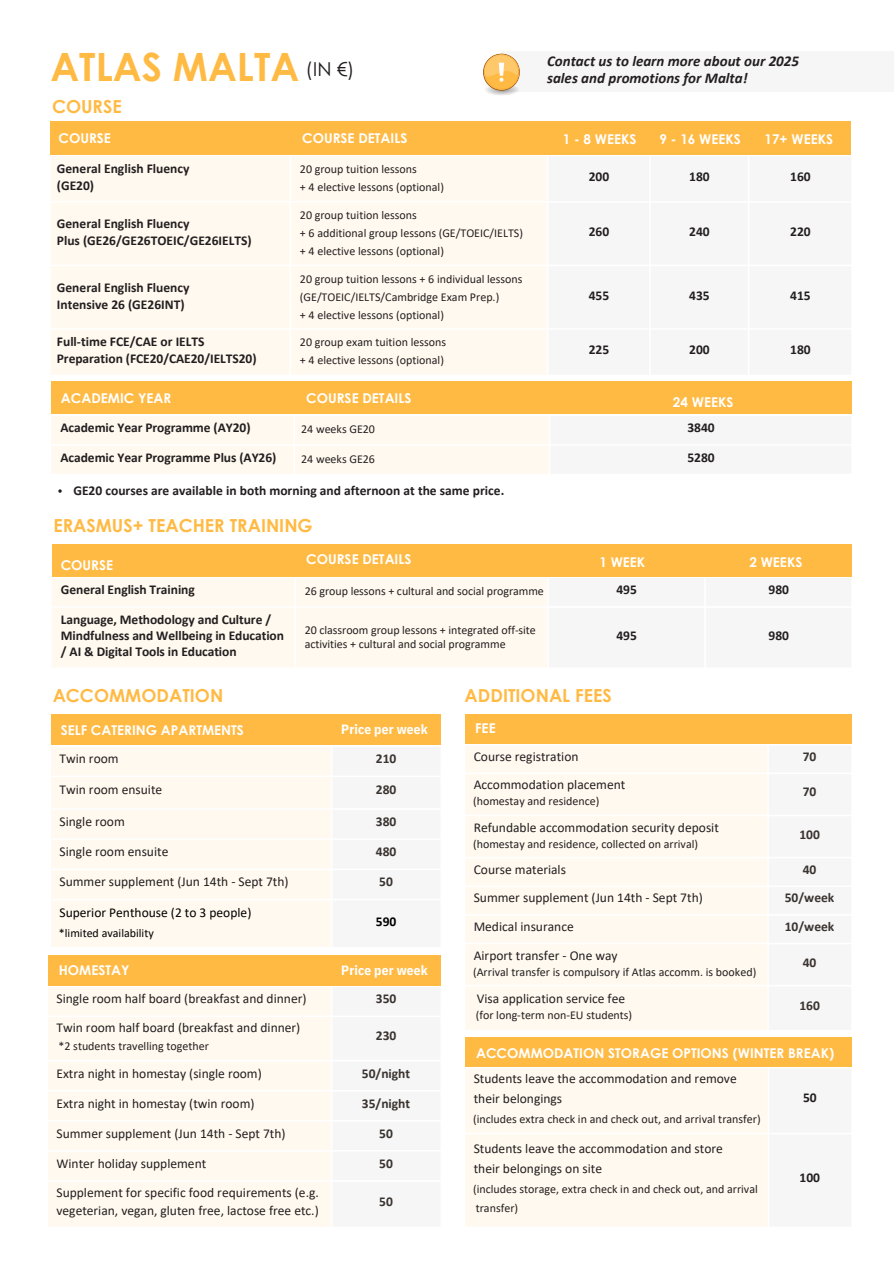
<style>
.page{position:relative;width:894px;height:1264px;background:#fff}
.page>*{position:absolute;margin:0;border:0;box-sizing:border-box;transform-origin:0 0}
.t1{font:700 39px "Century Gothic";color:#ffba44}
.t2{font:700 18px "Century Gothic";color:#ffba44}
.t3{font:italic 700 15px/16.8px "Calibri";color:#231f20}
.t4{font:13.5px/20px "Calibri";color:#231f20}
.t5{font:700 13.5px/17px "Calibri";color:#231f20}
.t6{font:700 13.5px "Century Gothic";color:#fff}
.t7{font:700 13.5px "Calibri";color:#3a3330}
.t8{font:13.5px "Calibri";color:#000}
.t9{font:700 13.5px "Calibri";color:#000}
.t10{font:700 13.35px "IBM Plex Sans Cond";letter-spacing:.01em;color:#fff}
.t11{font:12px/18px "Calibri";color:#231f20}
.t12{font:12px "Calibri";color:#000}
.s1{font-weight:400;font-size:19.2px;color:#231f20}
</style>
<div class="page">
<div style="left:50px;top:121px;width:801px;height:33px;background:#ffba44"></div>
<div style="left:51px;top:156px;width:495px;height:219px;background:#fff9ef"></div>
<div style="left:51px;top:381px;width:800px;height:33px;background:#ffba44"></div>
<div style="left:51px;top:416px;width:498px;height:58px;background:#fff9ef"></div>
<div style="left:48px;top:954px;width:392px;height:31px;background:#ffba44"></div>
<div style="left:48px;top:987px;width:283px;height:239px;background:#fff9ef"></div>
<div style="left:465px;top:1037px;width:386px;height:30px;background:#ffba44"></div>
<div style="left:465px;top:1069px;width:302px;height:157px;background:#fff9ef"></div>
<div style="left:465px;top:714px;width:386px;height:30px;background:#ffba44"></div>
<div style="left:465px;top:746px;width:302px;height:283px;background:#fff9ef"></div>
<div style="left:52px;top:544px;width:799px;height:32px;background:#ffba44"></div>
<div style="left:52px;top:578px;width:495px;height:89px;background:#fff9ef"></div>
<div style="left:501px;top:52px;width:392px;height:40px;background:#f6f6f6"></div>
<svg style="left:483px;top:53px;width:37px;height:42px"></svg>
<div style="left:51px;top:714px;width:389px;height:31px;background:#ffba44"></div>
<div style="left:51px;top:747px;width:280px;height:199px;background:#fff9ef"></div>
<svg style="left:58px;top:489px;width:4px;height:4px"></svg>
<h1 class="t1" style="left:50px;top:42px;width:305px">ATLAS MALTA <span class="s1">(IN €)</span></h1>
<h2 class="t2" style="left:52px;top:95px;width:71px">COURSE</h2>
<p class="t3" style="left:547px;top:54px;width:253px">Contact us to learn more about our 2025 sales and promotions for Malta!</p>
<p class="t6" style="left:591px;top:126px;width:37px">9-16</p>
<p class="t6" style="left:691px;top:126px;width:29px">16 +</p>
<p class="t6" style="left:58px;top:130px;width:54px">COURSE</p>
<p class="t6" style="left:302px;top:129px;width:107px">COURSE DETAILS</p>
<p class="t6" style="left:562px;top:130px;width:75px">1 - 8 WEEKS</p>
<p class="t6" style="left:659px;top:130px;width:83px">9 - 16 WEEKS</p>
<p class="t6" style="left:764px;top:130px;width:70px">17+ WEEKS</p>
<p class="t5" style="left:57px;top:161px;width:134px">General English Fluency (GE20)</p>
<p class="t11" style="left:300px;top:160px;width:145px">20 group tuition lessons<br>+ 4 elective lessons (optional)</p>
<p class="t5" style="left:588px;top:169px;width:22px">200</p>
<p class="t5" style="left:689px;top:169px;width:22px">180</p>
<p class="t5" style="left:790px;top:169px;width:22px">160</p>
<p class="t5" style="left:57px;top:216px;width:196px">General English Fluency<br>Plus (GE26/GE26TOEIC/GE26IELTS)</p>
<p class="t11" style="left:300px;top:207px;width:224px">20 group tuition lessons<br>+ 6 additional group lessons (GE/TOEIC/IELTS) + 4 elective lessons (optional)</p>
<p class="t5" style="left:588px;top:224px;width:22px">260</p>
<p class="t5" style="left:689px;top:224px;width:22px">240</p>
<p class="t5" style="left:790px;top:224px;width:22px">220</p>
<p class="t5" style="left:57px;top:280px;width:134px">General English Fluency<br>Intensive 26 (GE26INT)</p>
<p class="t11" style="left:300px;top:270px;width:224px">20 group tuition lessons + 6 individual lessons (GE/TOEIC/IELTS/Cambridge Exam Prep.)<br>+ 4 elective lessons (optional)</p>
<p class="t5" style="left:588px;top:288px;width:22px">455</p>
<p class="t5" style="left:689px;top:288px;width:22px">435</p>
<p class="t5" style="left:790px;top:288px;width:22px">415</p>
<p class="t5" style="left:57px;top:334px;width:201px">Full-time FCE/CAE or IELTS<br>Preparation (FCE20/CAE20/IELTS20)</p>
<p class="t11" style="left:300px;top:334px;width:148px">20 group exam tuition lessons + 4 elective lessons (optional)</p>
<p class="t5" style="left:588px;top:342px;width:22px">225</p>
<p class="t5" style="left:689px;top:342px;width:22px">200</p>
<p class="t5" style="left:790px;top:342px;width:22px">180</p>
<p class="t6" style="left:61px;top:389px;width:112px">ACADEMIC YEAR</p>
<p class="t6" style="left:306px;top:389px;width:107px">COURSE DETAILS</p>
<p class="t6" style="left:672px;top:393px;width:62px">24 WEEKS</p>
<p class="t5" style="left:60px;top:420px;width:191px">Academic Year Programme (AY20)</p>
<p class="t11" style="left:301px;top:421px;width:75px">24 weeks GE20</p>
<p class="t5" style="left:687px;top:420px;width:29px">3840</p>
<p class="t5" style="left:60px;top:450px;width:217px">Academic Year Programme Plus (AY26)</p>
<p class="t11" style="left:301px;top:451px;width:75px">24 weeks GE26</p>
<p class="t5" style="left:687px;top:450px;width:29px">5280</p>
<p class="t5" style="left:73px;top:483px;width:432px">GE20 courses are available in both morning and afternoon at the same price.</p>
<h2 class="t2" style="left:53px;top:514px;width:261px">ERASMUS+ TEACHER TRAINING</h2>
<p class="t6" style="left:61px;top:556px;width:54px">COURSE</p>
<p class="t6" style="left:306px;top:551px;width:107px">COURSE DETAILS</p>
<p class="t6" style="left:599px;top:553px;width:47px">1 WEEK</p>
<p class="t6" style="left:749px;top:553px;width:54px">2 WEEKS</p>
<p class="t5" style="left:61px;top:582px;width:135px">General English Training</p>
<p class="t11" style="left:305px;top:583px;width:240px">26 group lessons + cultural and social programme</p>
<p class="t5" style="left:616px;top:582px;width:22px">495</p>
<p class="t5" style="left:768px;top:582px;width:22px">980</p>
<p class="t5" style="left:61px;top:612px;width:224px;line-height:16px">Language, Methodology and Culture /<br>Mindfulness and Wellbeing in Education / AI &amp; Digital Tools in Education</p>
<p class="t11" style="left:305px;top:624px;width:232px;line-height:14px">20 classroom group lessons + integrated off-site activities + cultural and social programme</p>
<p class="t5" style="left:616px;top:628px;width:22px">495</p>
<p class="t5" style="left:768px;top:628px;width:22px">980</p>
<h2 class="t2" style="left:53px;top:684px;width:172px">ACCOMMODATION</h2>
<p class="t6" style="left:61px;top:721px;width:185px">SELF CATERING APARTMENTS</p>
<p class="t10" style="left:341px;top:720px;width:88px">Price per week</p>
<p class="t4" style="left:59px;top:749px;width:61px">Twin room</p>
<p class="t7" style="left:376px;top:753px;width:22px">210</p>
<p class="t4" style="left:59px;top:781px;width:104px">Twin room ensuite</p>
<p class="t7" style="left:376px;top:784px;width:22px">280</p>
<p class="t4" style="left:59px;top:812px;width:67px">Single room</p>
<p class="t7" style="left:376px;top:816px;width:22px">380</p>
<p class="t4" style="left:59px;top:842px;width:110px">Single room ensuite</p>
<p class="t4" style="left:59px;top:873px;width:230px">Summer supplement (Jun 14th - Sept 7th)</p>
<p class="t7" style="left:379px;top:876px;width:15px">50</p>
<p class="t8" style="left:59px;top:906px;width:193px">Superior Penthouse (2 to 3 people)</p>
<p class="t12" style="left:59px;top:927px;width:96px">*limited availability</p>
<p class="t9" style="left:376px;top:915px;width:22px">590</p>
<p class="t6" style="left:59px;top:961px;width:72px">HOMESTAY</p>
<p class="t10" style="left:341px;top:961px;width:88px">Price per week</p>
<p class="t4" style="left:56px;top:989px;width:251px">Single room half board (breakfast and dinner)</p>
<p class="t7" style="left:376px;top:993px;width:22px">350</p>
<p class="t4" style="left:56px;top:1018px;width:245px">Twin room half board (breakfast and dinner)</p>
<p class="t11" style="left:58px;top:1038px;width:152px">*2 students travelling together</p>
<p class="t7" style="left:376px;top:1030px;width:22px">230</p>
<p class="t4" style="left:56px;top:1064px;width:207px">Extra night in homestay (single room)</p>
<p class="t7" style="left:362px;top:1067px;width:50px">50/night</p>
<p class="t4" style="left:56px;top:1094px;width:199px">Extra night in homestay (twin room)</p>
<p class="t7" style="left:362px;top:1097px;width:50px">35/night</p>
<p class="t4" style="left:56px;top:1124px;width:230px">Summer supplement (Jun 14th - Sept 7th)</p>
<p class="t7" style="left:379px;top:1127px;width:15px">50</p>
<p class="t4" style="left:56px;top:1154px;width:151px">Winter holiday supplement</p>
<p class="t7" style="left:379px;top:1157px;width:15px">50</p>
<p class="t4" style="left:56px;top:1184px;width:264px;line-height:18px">Supplement for specific food requirements (e.g. vegeterian, vegan, gluten free, lactose free etc.)</p>
<p class="t7" style="left:379px;top:1195px;width:15px">50</p>
<h2 class="t2" style="left:464px;top:684px;width:149px">ADDITIONAL FEES</h2>
<p class="t6" style="left:475px;top:719px;width:22px">FEE</p>
<p class="t4" style="left:473px;top:747px;width:106px">Course registration</p>
<p class="t7" style="left:802px;top:750px;width:15px">70</p>
<p class="t4" style="left:473px;top:776px;width:153px">Accommodation placement</p>
<p class="t11" style="left:473px;top:793px;width:128px">(homestay and residence)</p>
<p class="t7" style="left:802px;top:786px;width:15px">70</p>
<p class="t4" style="left:473px;top:818px;width:246px">Refundable accommodation security deposit</p>
<p class="t11" style="left:473px;top:835px;width:226px">(homestay and residence, collected on arrival)</p>
<p class="t7" style="left:799px;top:828px;width:22px">100</p>
<p class="t4" style="left:473px;top:860px;width:94px">Course materials</p>
<p class="t7" style="left:802px;top:863px;width:15px">40</p>
<p class="t4" style="left:473px;top:889px;width:230px">Summer supplement (Jun 14th - Sept 7th)</p>
<p class="t7" style="left:784px;top:892px;width:51px">50/week</p>
<p class="t4" style="left:473px;top:917px;width:101px">Medical insurance</p>
<p class="t7" style="left:784px;top:920px;width:51px">10/week</p>
<p class="t4" style="left:473px;top:946px;width:145px">Airport transfer - One way</p>
<p class="t11" style="left:473px;top:963px;width:285px">(Arrival transfer is compulsory if Atlas accomm. is booked)</p>
<p class="t7" style="left:802px;top:956px;width:15px">40</p>
<p class="t4" style="left:476px;top:989px;width:150px">Visa application service fee</p>
<p class="t11" style="left:475px;top:1006px;width:158px">(for long-term non-EU students)</p>
<p class="t7" style="left:799px;top:999px;width:22px">160</p>
<p class="t6" style="left:476px;top:1044px;width:359px">ACCOMMODATION STORAGE OPTIONS (WINTER BREAK)</p>
<p class="t4" style="left:473px;top:1069px;width:264px">Students leave the accommodation and remove their belongings</p>
<p class="t11" style="left:473px;top:1110px;width:289px">(includes extra check in and check out, and arrival transfer)</p>
<p class="t4" style="left:473px;top:1140px;width:251px">Students leave the accommodation and store their belongings on site</p>
<p class="t11" style="left:473px;top:1181px;width:286px">(includes storage, extra check in and check out, and arrival transfer)</p>
<p class="t5" style="left:802px;top:1089px;width:15px">50</p>
<p class="t5" style="left:799px;top:1169px;width:22px">100</p>
</div>
